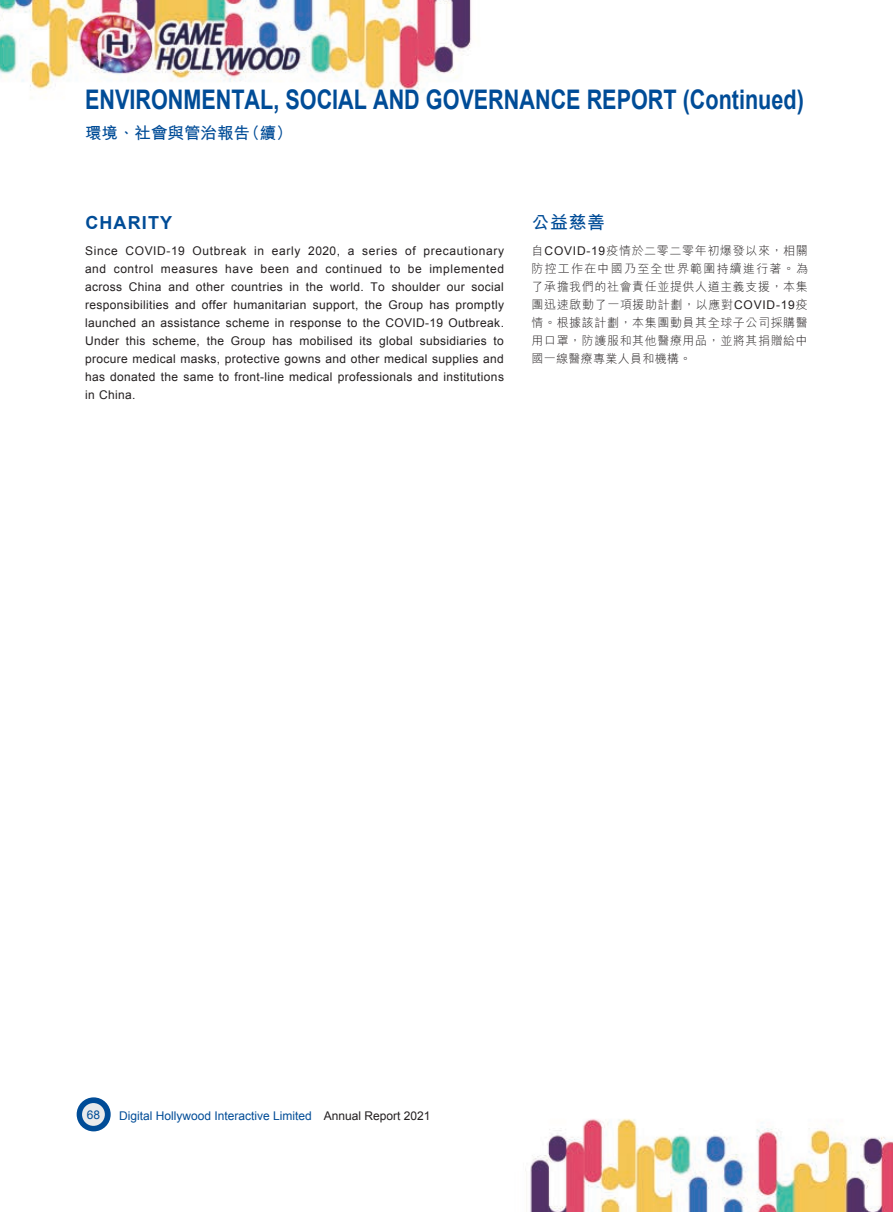
<style>
.page{position:relative;width:893px;height:1212px;background:#fff}
.page>*{position:absolute;margin:0;border:0;box-sizing:border-box;transform-origin:0 0}
.t1{font:700 27px "Arial";color:#004c97;scale:.8 1}
.t2{font:700 18px "Arial";letter-spacing:.065em;color:#004c97}
.t3{font:700 18px "M Hei HK";color:#004c97}
.t4{font:700 16.5px "M Hei HK";color:#004c97}
.t5{font:12px/18px "Arial";letter-spacing:.03em;color:#231f20;text-align:justify}
.t6{font:300 12px/18px "M Hei HK";letter-spacing:.05em;color:#231f20;text-align:justify}
.t7{font:12px "Arial";color:#004c97}
.s1{font-family:"Arial";font-weight:400}
.s2{color:#231f20}
</style>
<div class="page">
<img style="left:0;top:0;width:893px;height:1212px">
<div style="left:77px;top:1098px;width:33px;height:32px;background:#004c97;border-radius:50%"></div>
<div style="left:77px;top:1097px;width:34px;height:34px;border:2px solid #004c97;border-radius:50%"></div>
<div style="left:82px;top:1103px;width:23px;height:23px;background:#e9eaeb;border-radius:50%"></div>
<h1 class="t1" style="left:85px;top:81px;width:900px">ENVIRONMENTAL, SOCIAL AND GOVERNANCE REPORT (Continued)</h1>
<h3 class="t4" style="left:85px;top:121px;width:209px">環境、社會與管治報告（續）</h3>
<h2 class="t2" style="left:85px;top:210px;width:88px">CHARITY</h2>
<p class="t5" style="left:85px;top:242px;width:420px">Since COVID-19 Outbreak in early 2020, a series of precautionary and control measures have been and continued to be implemented across China and other countries in the world. To shoulder our social responsibilities and offer humanitarian support, the Group has promptly launched an assistance scheme in response to the COVID-19 Outbreak.<br>Under this scheme, the Group has mobilised its global subsidiaries to procure medical masks, protective gowns and other medical supplies and has donated the same to front-line medical professionals and institutions in China.</p>
<h2 class="t3" style="left:531px;top:209px;width:75px">公益慈善</h2>
<p class="t6" style="left:531px;top:242px;width:278px">自<span class="s1">COVID-19</span>疫情於二零二零年初爆發以來，相關防控工作在中國乃至全世界範圍持續進行著。為了承擔我們的社會責任並提供人道主義支援，本集團迅速啟動了一項援助計劃，以應對<span class="s1">COVID-19</span>疫情。根據該計劃，本集團動員其全球子公司採購醫用口罩，防護服和其他醫療用品，並將其捐贈給中國一線醫療專業人員和機構。</p>
<p class="t7" style="left:87px;top:1107px;width:15px">68</p>
<p class="t7" style="left:119px;top:1108px;width:313px">Digital Hollywood Interactive Limited <span class="s2">Annual Report 2021</span></p>
</div>
